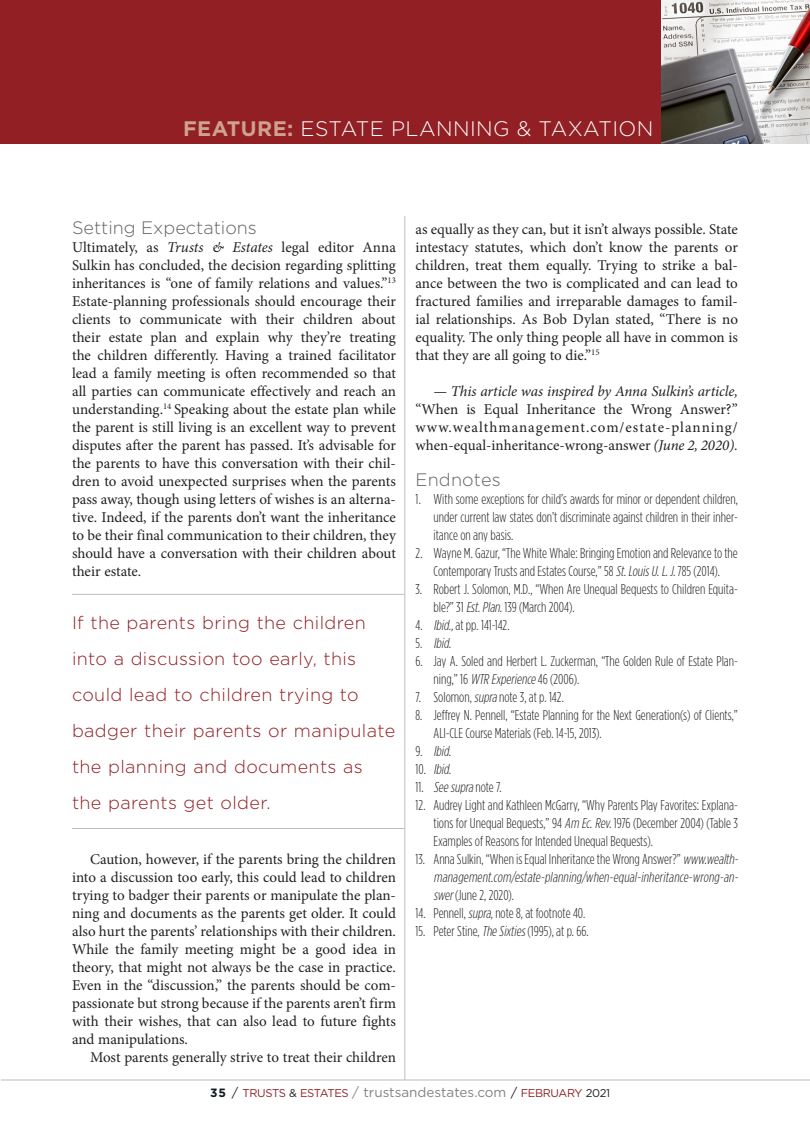
<style>
.page{position:relative;width:810px;height:1134px;background:#fff}
.page>*{position:absolute;margin:0;border:0;box-sizing:border-box;transform-origin:0 0}
.t1{font:300 21px "Gotham";letter-spacing:.02em;color:#fff}
.Callout{font:300 18px/36px "Gotham";letter-spacing:.02em;color:#911f23}
.SUBHEAD{font:300 18px "Gotham";color:#636366}
.Endnotes_Head{font:300 18px "Gotham";letter-spacing:.01em;color:#636366}
.BODY{font:15px/18px "Minion Pro";color:#231f20;text-align:justify}
.BODY_no_indent{font:15px/18px "Minion Pro";color:#231f20;text-align:justify}
.t2{font:300 14.25px/18px "Gotham Condensed";color:#231f20}
.t3{font:italic 300 14.25px/18px "Gotham Condensed";color:#231f20;text-align:justify}
.t4{font:11.25px "Gotham";letter-spacing:-.03em;color:#911f23}
.s1{font-weight:700;color:#cea191}
.s2{font-style:italic}
.s3{font-style:normal}
.s4{font-weight:700;font-size:12px;color:#101a21}
.s5{font-size:12.75px;color:#231f20}
.s6{color:#231f20}
.s7{font-size:13.5px;color:#808285}
</style>
<div class="page">
<hr style="left:1px;top:1080px;width:809px;height:1px;background:#bcbdc0">
<hr style="left:405px;top:216px;width:1px;height:864px;background:#bcbdc0">
<hr style="left:72px;top:828px;width:333px;height:1px;background:#bcbdc0">
<hr style="left:72px;top:594px;width:332px;height:1px;background:#bcbdc0">
<div style="left:0;top:0;width:810px;height:144px;background:#911f23"></div>
<img style="left:661px;top:0;width:149px;height:144px">
<h1 class="t1" style="left:183px;top:115px;width:472px"><span class="s1">FEATURE:</span> ESTATE PLANNING &amp; TAXATION</h1>
<p class="SUBHEAD" style="left:72px;top:216px;width:186px">Setting Expectations</p>
<p class="BODY_no_indent" style="left:72px;top:238px;width:325px">Ultimately, as <span class="s2">Trusts &amp; Estates</span> legal editor Anna Sulkin has concluded, the decision regarding splitting inheritances is “one of family relations and values.”<sup>13<br></sup>Estate-planning professionals should encourage their clients to communicate with their children about their estate plan and explain why they’re treating the children differently. Having a trained facilitator lead a family meeting is often recommended so that all parties can communicate effectively and reach an understanding.<sup>14</sup> Speaking about the estate plan while the parent is still living is an excellent way to prevent disputes after the parent has passed. It’s advisable for the parents to have this conversation with their chil&shy;dren to avoid unexpected surprises when the parents pass away, though using letters of wishes is an alterna&shy;tive. Indeed, if the parents don’t want the inheritance to be their final communication to their children, they should have a conversation with their children about their estate.</p>
<p class="Callout" style="left:72px;top:604px;width:325px">If the parents bring the children into a discussion too early, this could lead to children trying to badger their parents or manipulate the planning and documents as the parents get older.</p>
<p class="BODY" style="left:72px;top:850px;width:326px;text-indent:18px">Caution, however, if the parents bring the children into a discussion too early, this could lead to children trying to badger their parents or manipulate the plan&shy;ning and documents as the parents get older. It could also hurt the parents’ relationships with their children.<br>While the family meeting might be a good idea in theory, that might not always be the case in practice.<br>Even in the “discussion,” the parents should be com&shy;passionate but strong because if the parents aren’t firm with their wishes, that can also lead to future fights and manipulations.</p>
<p class="BODY" style="left:90px;top:1048px;width:307px">Most parents generally strive to treat their children</p>
<p class="BODY" style="left:416px;top:220px;width:324px">as equally as they can, but it isn’t always possible. State intestacy statutes, which don’t know the parents or children, treat them equally. Trying to strike a bal&shy;ance between the two is complicated and can lead to fractured families and irreparable damages to famil&shy;ial relationships. As Bob Dylan stated, “There is no equality. The only thing people all have in common is that they are all going to die.”<sup>15</sup></p>
<p class="BODY" style="left:416px;top:382px;width:324px;text-indent:18px"><span class="s2">— This article was inspired by Anna Sulkin’s article, </span>“When is Equal Inheritance the Wrong Answer?” www.wealthmanagement.com/estate-planning/ when-equal-inheritance-wrong-answer <span class="s2">(June 2, 2020).</span></p>
<p class="Endnotes_Head" style="left:416px;top:468px;width:87px">Endnotes</p>
<p class="t2" style="left:434px;top:490px;width:306px;text-align:justify;text-indent:-18px">1. With some exceptions for child’s awards for minor or dependent children, under current law states don’t discriminate against children in their inher&shy;itance on any basis.</p>
<p class="t2" style="left:416px;top:544px;width:324px;text-align:center">2. Wayne M. Gazur, “The White Whale: Bringing Emotion and Relevance to the<br>Contemporary Trusts and Estates Course,” 58 <span class="s2">St.LouisU.L.J.</span>785 (2014).</p>
<p class="t2" style="left:434px;top:580px;width:306px;text-indent:-18px">3. Robert J. Solomon, M.D., “When Are Unequal Bequests to Children Equita&shy;ble?” 31 <span class="s2">Est.Plan.</span>139 (March 2004).</p>
<p class="t2" style="left:416px;top:616px;width:96px">4. <span class="s2">Ibid.,</span>at pp. 141-142.</p>
<p class="t3" style="left:416px;top:634px;width:40px"><span class="s3">5 .</span> Ibid.</p>
<p class="t2" style="left:434px;top:652px;width:306px;text-indent:-18px">6. Jay A. Soled and Herbert L. Zuckerman, “The Golden Rule of Estate Plan&shy;ning,” 16 <span class="s2">WTR Experience</span>46 (2006).</p>
<p class="t2" style="left:416px;top:688px;width:150px">7. Solomon, <span class="s2">supra</span>note 3, at p. 142.</p>
<p class="t2" style="left:434px;top:706px;width:306px;text-indent:-18px">8. Jeffrey N. Pennell, “Estate Planning for the Next Generation(s) of Clients,”<br>ALI-CLE Course Materials (Feb. 14-15, 2013).</p>
<p class="t3" style="left:416px;top:742px;width:40px"><span class="s3">9 .</span> Ibid.</p>
<p class="t3" style="left:416px;top:760px;width:40px"><span class="s3">1 0 .</span> Ibid.</p>
<p class="t2" style="left:416px;top:778px;width:88px">11. <span class="s2">Seesupra</span>note 7.</p>
<p class="t2" style="left:434px;top:796px;width:306px;text-align:justify;text-indent:-18px">12. Audrey Light and Kathleen McGarry, “Why Parents Play Favorites: Explana&shy;tions for Unequal Bequests,” 94 <span class="s2">Am Ec.Rev.</span>1976 (December 2004) (Table 3<br>Examples of Reasons for Intended Unequal Bequests).</p>
<p class="t3" style="left:434px;top:850px;width:309px;text-indent:-18px"><span class="s3">13. Anna Sulkin, “When is Equal Inheritance the Wrong Answer?”</span> www.wealth&shy;management.com/estate-planning/when-equal-inheritance-wrong-an&shy;swer<span class="s3">(June 2, 2020).</span></p>
<p class="t2" style="left:416px;top:904px;width:171px">14. Pennell, <span class="s2">supra</span>, note 8, at footnote 40.</p>
<p class="t2" style="left:416px;top:922px;width:175px">15. Peter Stine, <span class="s2">TheSixties</span>(1995), at p. 66.</p>
<p class="t4" style="left:210px;top:1086px;width:401px"><span class="s4">35</span> <span class="s5">/</span> TRUSTS <span class="s6">&amp;</span> ESTATES <span class="s7">/ trustsandestates.com</span> <span class="s5">/</span> FEBRUARY <span class="s6">2021</span></p>
</div>
